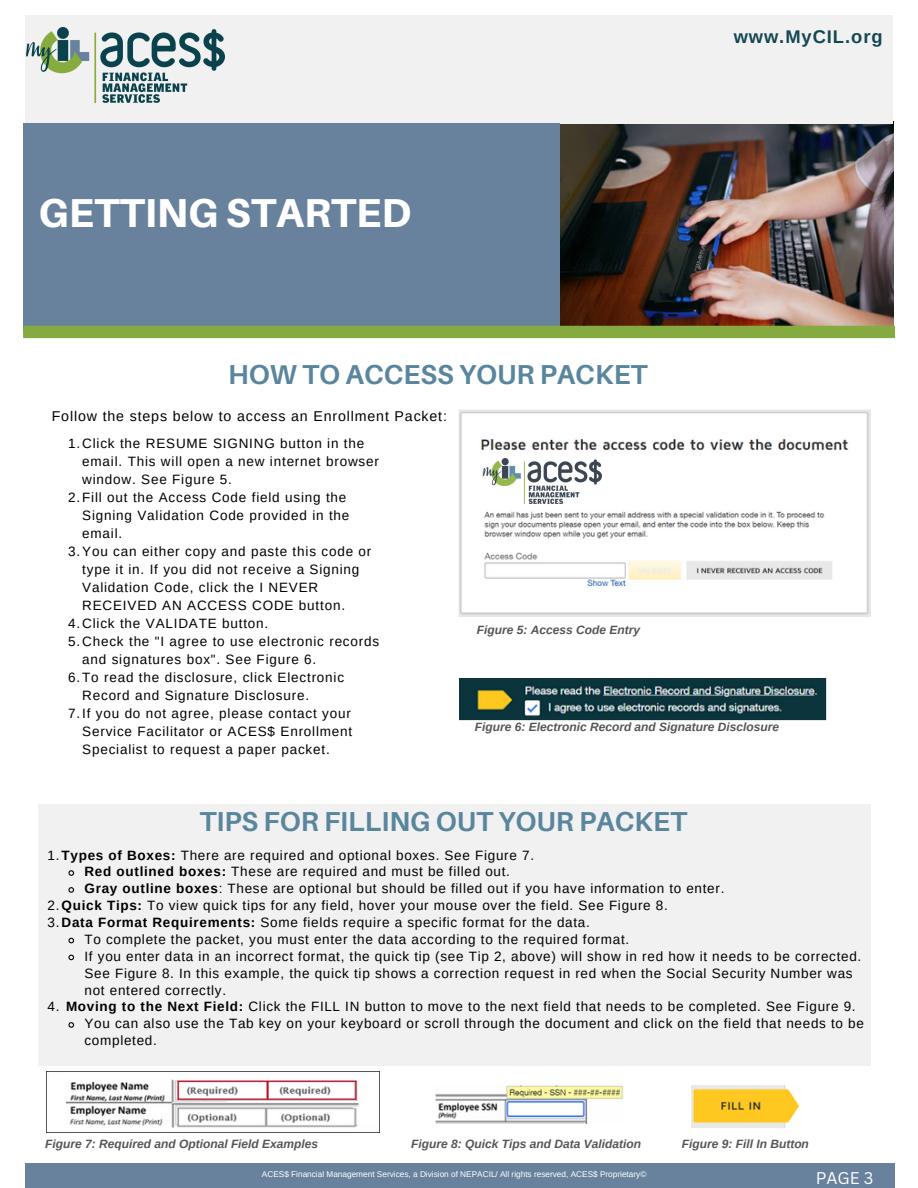
<style>
.page{position:relative;width:918px;height:1188px;background:#fff}
.page>*{position:absolute;margin:0;border:0;box-sizing:border-box;transform-origin:0 0}
.t1{font:800 40.35px "Aileron";color:#fff}
.t2{font:700 27.45px "Aileron";color:#5a869d}
.t3{font:700 18.3px "Arimo";letter-spacing:.05em;color:#134752}
.t4{font:16.5px "Canva Sans";color:#fff}
.t5{font:14.25px "Arimo";letter-spacing:.06em;color:#000}
.t6{font:13.5px/18px "Arimo";letter-spacing:.055em;color:#000}
.t7{font:italic 700 12px "Arimo";color:#555}
.t8{font:8.25px "Arimo";color:#fff}
.s1{font-weight:700}
</style>
<div class="page">
<img style="left:560px;top:123px;width:333px;height:203px">
<div style="left:25px;top:15px;width:868px;height:108px;background:#f1f1f1"></div>
<div style="left:23px;top:124px;width:537px;height:208px;background:#68829d"></div>
<div style="left:23px;top:326px;width:872px;height:12px;background:#85aa3f"></div>
<div style="left:25px;top:1163px;width:870px;height:25px;background:#68829d"></div>
<img style="left:27px;top:27px;width:198px;height:76px">
<div style="left:39px;top:805px;width:832px;height:261px;background:#f1f1f1"></div>
<img style="left:65px;top:1072px;width:315px;height:60px">
<img style="left:459px;top:409px;width:412px;height:207px">
<img style="left:483px;top:458px;width:118px;height:45px">
<img style="left:460px;top:679px;width:367px;height:41px">
<img style="left:436px;top:1085px;width:187px;height:38px">
<img style="left:692px;top:1085px;width:108px;height:43px">
<svg style="left:68px;top:870px;width:7px;height:6px"></svg>
<svg style="left:68px;top:887px;width:7px;height:6px"></svg>
<svg style="left:68px;top:937px;width:7px;height:7px"></svg>
<svg style="left:68px;top:954px;width:7px;height:7px"></svg>
<svg style="left:68px;top:1022px;width:7px;height:6px"></svg>
<p class="t1" style="left:39px;top:188px;width:374px">GETTING STARTED</p>
<p class="t2" style="left:228px;top:357px;width:421px">HOW TO ACCESS YOUR PACKET</p>
<p class="t5" style="left:52px;top:408px;width:397px">Follow the steps below to access an Enrollment Packet:</p>
<p class="t3" style="left:734px;top:27px;width:150px">www.MyCIL.org</p>
<p class="t6" style="left:82px;top:435px;width:298px;text-indent:-14px">1.Click the RESUME SIGNING button in the email. This will open a new internet browser window. See Figure 5.</p>
<p class="t6" style="left:82px;top:489px;width:269px;text-indent:-14px">2.Fill out the Access Code field using the<br>Signing Validation Code provided in the email.</p>
<p class="t6" style="left:82px;top:543px;width:291px;text-indent:-14px">3.You can either copy and paste this code or type it in. If you did not receive a Signing Validation Code, click the I NEVER RECEIVED AN ACCESS CODE button.</p>
<p class="t6" style="left:68px;top:615px;width:202px">4.Click the VALIDATE button.</p>
<p class="t6" style="left:82px;top:633px;width:299px;text-indent:-14px">5.Check the "I agree to use electronic records and signatures box". See Figure 6.</p>
<p class="t6" style="left:82px;top:669px;width:263px;text-indent:-14px">6.To read the disclosure, click Electronic<br>Record and Signature Disclosure.</p>
<p class="t6" style="left:82px;top:705px;width:272px;text-align:justify;text-indent:-14px">7.If you do not agree, please contact your Service Facilitator or ACES$ Enrollment Specialist to request a paper packet.</p>
<p class="t7" style="left:477px;top:623px;width:165px">Figure 5: Access Code Entry</p>
<p class="t7" style="left:475px;top:720px;width:306px">Figure 6: Electronic Record and Signature Disclosure</p>
<p class="t2" style="left:199px;top:804px;width:489px">TIPS FOR FILLING OUT YOUR PACKET</p>
<p class="t6" style="left:48px;top:846px;width:488px">1.<span class="s1">Types of Boxes:</span> There are required and optional boxes. See Figure 7.</p>
<p class="t6" style="left:85px;top:863px;width:427px"><span class="s1">Red outlined boxes:</span> These are required and must be filled out.</p>
<p class="t6" style="left:85px;top:880px;width:641px"><span class="s1">Gray outline boxes</span>: These are optional but should be filled out if you have information to enter.</p>
<p class="t6" style="left:48px;top:896px;width:622px">2.<span class="s1">Quick Tips:</span> To view quick tips for any field, hover your mouse over the field. See Figure 8.</p>
<p class="t6" style="left:48px;top:913px;width:544px">3.<span class="s1">Data Format Requirements:</span> Some fields require a specific format for the data.</p>
<p class="t6" style="left:85px;top:930px;width:546px">To complete the packet, you must enter the data according to the required format.</p>
<p class="t6" style="left:85px;top:948px;width:778px;line-height:16.8px">If you enter data in an incorrect format, the quick tip (see Tip 2, above) will show in red how it needs to be corrected.<br>See Figure 8. In this example, the quick tip shows a correction request in red when the Social Security Number was not entered correctly.</p>
<p class="t6" style="left:66px;top:998px;width:791px"><span class="s1">Moving to the Next Field:</span> Click the FILL IN button to move to the next field that needs to be completed. See Figure 9.</p>
<p class="t6" style="left:85px;top:1015px;width:781px;line-height:16.8px">You can also use the Tab key on your keyboard or scroll through the document and click on the field that needs to be completed.</p>
<p class="t6" style="left:48px;top:998px;width:13px">4.</p>
<p class="t7" style="left:45px;top:1137px;width:275px">Figure 7: Required and Optional Field Examples</p>
<p class="t7" style="left:411px;top:1137px;width:231px">Figure 8: Quick Tips and Data Validation</p>
<p class="t7" style="left:682px;top:1137px;width:129px">Figure 9: Fill In Button</p>
<p class="t8" style="left:262px;top:1170px;width:386px">ACES$ Financial Management Services, a Division of NEPACIL/ All rights reserved, ACES$ Proprietary©</p>
<p class="t4" style="left:816px;top:1166px;width:59px">PAGE 3</p>
</div>
